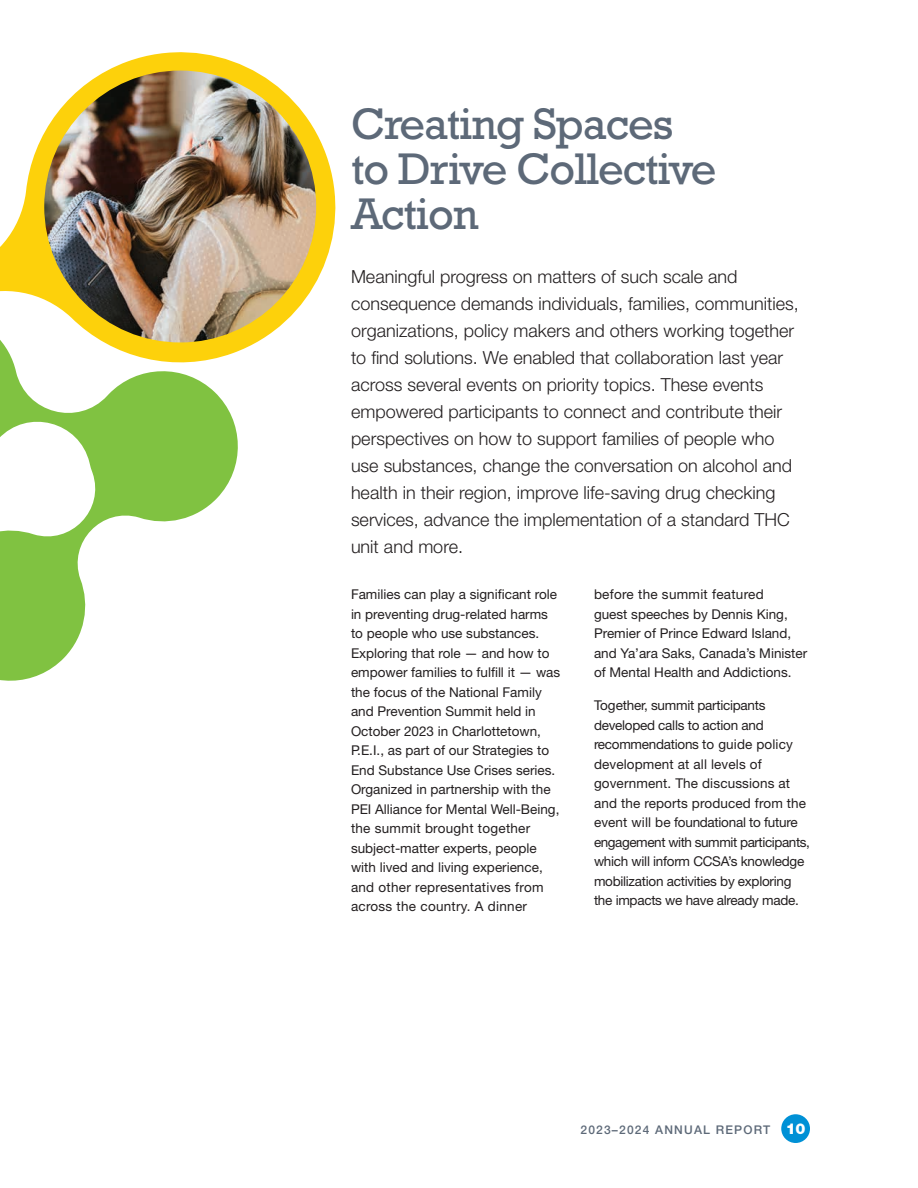
<style>
.page{position:relative;width:918px;height:1188px;background:#fff}
.page>*{position:absolute;margin:0;border:0;box-sizing:border-box;transform-origin:0 0}
.t1{font:45px/45px "Rockwell Std";letter-spacing:-.025em;color:#5d6978}
.body_Intro_para{font:300 18px/27px "Helvetica Neue LT Std";color:#231f20}
.body_text{font:13.5px/19.5px "Helvetica Neue LT Std";color:#231f20}
.body_text-2{font:13.5px/19.5px "Helvetica Neue LT Std";letter-spacing:-.02em;color:#231f20}
.t2{font:500 12px "Helvetica Neue LT Std";letter-spacing:.1em;color:#5d6978}
.s1{font-weight:900;font-size:15px;color:#fff}
</style>
<div class="page">
<div style="left:781px;top:1114px;width:29px;height:29px;background:#0091d6;border-radius:50%"></div>
<svg style="left:0;top:537px;width:86px;height:144px;fill:#80c241"></svg>
<svg style="left:0;top:52px;width:336px;height:485px"></svg>
<img style="left:44px;top:71px;width:272px;height:271px;border-radius:136px">
<h2 class="t1" style="left:351px;top:100px;width:367px">Creating Spaces to Drive Collective<br>Action</h2>
<p class="body_Intro_para" style="left:351px;top:262px;width:449px">Meaningful progress on matters of such scale and consequence demands individuals, families, communities, organizations, policy makers and others working together to find solutions. We enabled that collaboration last year across several events on priority topics. These events empowered participants to connect and contribute their perspectives on how to support families of people who use substances, change the conversation on alcohol and health in their region, improve life-saving drug checking services, advance the implementation of a standard THC unit and more.</p>
<p class="body_text" style="left:351px;top:584px;width:211px">Families can play a significant role in preventing drug-related harms to people who use substances.<br>Exploring that role — and how to empower families to fulfill it — was the focus of the National Family and Prevention Summit held in<br>October 2023 in Charlottetown,<br>P.E.I., as part of our Strategies to<br>End Substance Use Crises series.<br>Organized in partnership with the<br>PEI Alliance for Mental Well-Being, the summit brought together subject-matter experts, people with lived and living experience, and other representatives from across the country. A dinner</p>
<p class="body_text" style="left:594px;top:584px;width:215px">before the summit featured<br>guest speeches by Dennis King,<br>Premier of Prince Edward Island, and Ya’ara Saks, Canada’s Minister of Mental Health and Addictions.</p>
<p class="body_text-2" style="left:594px;top:695px;width:217px">Together, summit participants developed calls to action and recommendations to guide policy development at all levels of government. The discussions at and the reports produced from the event will be foundational to future engagement with summit participants, which will inform CCSA’s knowledge mobilization activities by exploring the impacts we have already made.</p>
<p class="t2" style="left:580px;top:1122px;width:226px">2023–2024 ANNUAL REPORT <span class="s1">10</span></p>
</div>
